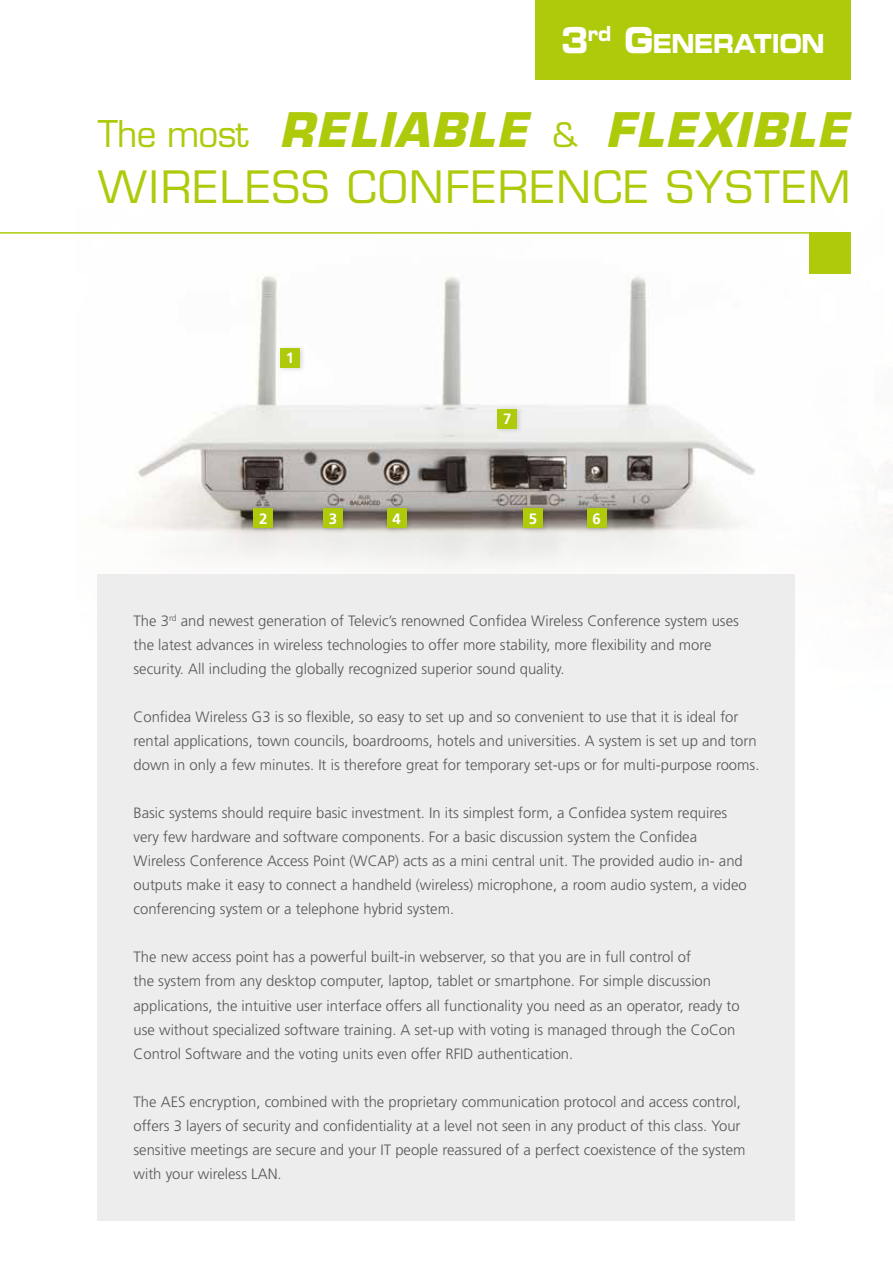
<style>
.page{position:relative;width:893px;height:1263px;background:#fff}
.page>*{position:absolute;margin:0;border:0;box-sizing:border-box;transform-origin:0 0}
.t1{font:italic 700 46.5px "Eurostile LT Std";letter-spacing:.04em;color:#afca0b}
.t2{font:43.5px "Eurostile LT Std";letter-spacing:.04em;color:#afca0b}
.t3{font:36px "Eurostile LT Std";letter-spacing:-.02em;color:#afca0b}
.t4{font:26.25px "Eurostile LT Std Bold Ex 2";letter-spacing:-.02em;color:#fff;scale:.78 1}
.t5{font:300 15px/24px "Frutiger LT Std";color:#575756}
.t6{font:700 15px "Frutiger LT Std";color:#fff}
.s1{font-size:35.7px}
.s2{font-weight:400;font-style:normal;font-size:33px}
</style>
<div class="page">
<img style="left:97px;top:232px;width:754px;height:428px">
<div style="left:494px;top:405px;width:29px;height:29px;background:#000;opacity:.15"></div>
<div style="left:497px;top:409px;width:20px;height:20px;background:#afca0b"></div>
<div style="left:250px;top:505px;width:29px;height:29px;background:#000;opacity:.15"></div>
<div style="left:254px;top:508px;width:19px;height:20px;background:#afca0b"></div>
<div style="left:320px;top:505px;width:29px;height:29px;background:#000;opacity:.15"></div>
<div style="left:323px;top:508px;width:20px;height:20px;background:#afca0b"></div>
<div style="left:277px;top:344px;width:29px;height:30px;background:#000;opacity:.15"></div>
<div style="left:280px;top:348px;width:20px;height:20px;background:#afca0b"></div>
<div style="left:383px;top:505px;width:29px;height:29px;background:#000;opacity:.15"></div>
<div style="left:387px;top:508px;width:20px;height:20px;background:#afca0b"></div>
<div style="left:520px;top:505px;width:29px;height:29px;background:#000;opacity:.15"></div>
<div style="left:523px;top:508px;width:20px;height:20px;background:#afca0b"></div>
<div style="left:583px;top:505px;width:30px;height:29px;background:#000;opacity:.15"></div>
<div style="left:587px;top:508px;width:20px;height:20px;background:#afca0b"></div>
<div style="left:98px;top:574px;width:697px;height:646px;background:#ededed"></div>
<div style="left:809px;top:232px;width:41px;height:42px;background:#afca0b"></div>
<hr style="left:0;top:232px;width:844px;height:2px;background:#afca0b">
<div style="left:535px;top:0;width:315px;height:80px;background:#afca0b"></div>
<h3 class="t4" style="left:561px;top:25px;width:340px"><span class="s1">3</span><sup>rd</sup> <span class="s1">G</span>ENERATION</h3>
<h3 class="t3" style="left:98px;top:112px;width:152px">The most</h3>
<h1 class="t1" style="left:552px;top:101px;width:297px"><span class="s2">&amp;</span> FLEXIBLE</h1>
<h1 class="t1" style="left:279px;top:101px;width:250px">RELIABLE</h1>
<h2 class="t2" style="left:98px;top:161px;width:754px">WIRELESS CONFERENCE SYSTEM</h2>
<p class="t6" style="left:286px;top:349px;width:10px">1</p>
<p class="t6" style="left:259px;top:509px;width:10px">2</p>
<p class="t6" style="left:329px;top:509px;width:10px">3</p>
<p class="t6" style="left:503px;top:410px;width:10px">7</p>
<p class="t6" style="left:392px;top:509px;width:10px">4</p>
<p class="t6" style="left:529px;top:509px;width:10px">5</p>
<p class="t6" style="left:593px;top:509px;width:10px">6</p>
<p class="t5" style="left:134px;top:609px;width:607px">The 3<sup>rd</sup> and newest generation of Televic’s renowned Confidea Wireless Conference system uses the latest advances in wireless technologies to offer more stability, more flexibility and more security. All including the globally recognized superior sound quality.</p>
<p class="t5" style="left:134px;top:705px;width:627px">Confidea Wireless G3 is so flexible, so easy to set up and so convenient to use that it is ideal for rental applications, town councils, boardrooms, hotels and universities. A system is set up and torn down in only a few minutes. It is therefore great for temporary set-ups or for multi-purpose rooms.</p>
<p class="t5" style="left:134px;top:801px;width:615px">Basic systems should require basic investment. In its simplest form, a Confidea system requires very few hardware and software components. For a basic discussion system the Confidea Wireless Conference Access Point (WCAP) acts as a mini central unit. The provided audio in- and outputs make it easy to connect a handheld (wireless) microphone, a room audio system, a video conferencing system or a telephone hybrid system.</p>
<p class="t5" style="left:134px;top:945px;width:608px">The new access point has a powerful built-in webserver, so that you are in full control of<br>the system from any desktop computer, laptop, tablet or smartphone. For simple discussion applications, the intuitive user interface offers all functionality you need as an operator, ready to use without specialized software training. A set-up with voting is managed through the CoCon Control Software and the voting units even offer RFID authentication.</p>
<p class="t5" style="left:134px;top:1089px;width:613px">The AES encryption, combined with the proprietary communication protocol and access control, offers 3 layers of security and confidentiality at a level not seen in any product of this class. Your sensitive meetings are secure and your IT people reassured of a perfect coexistence of the system with your wireless LAN.</p>
</div>
